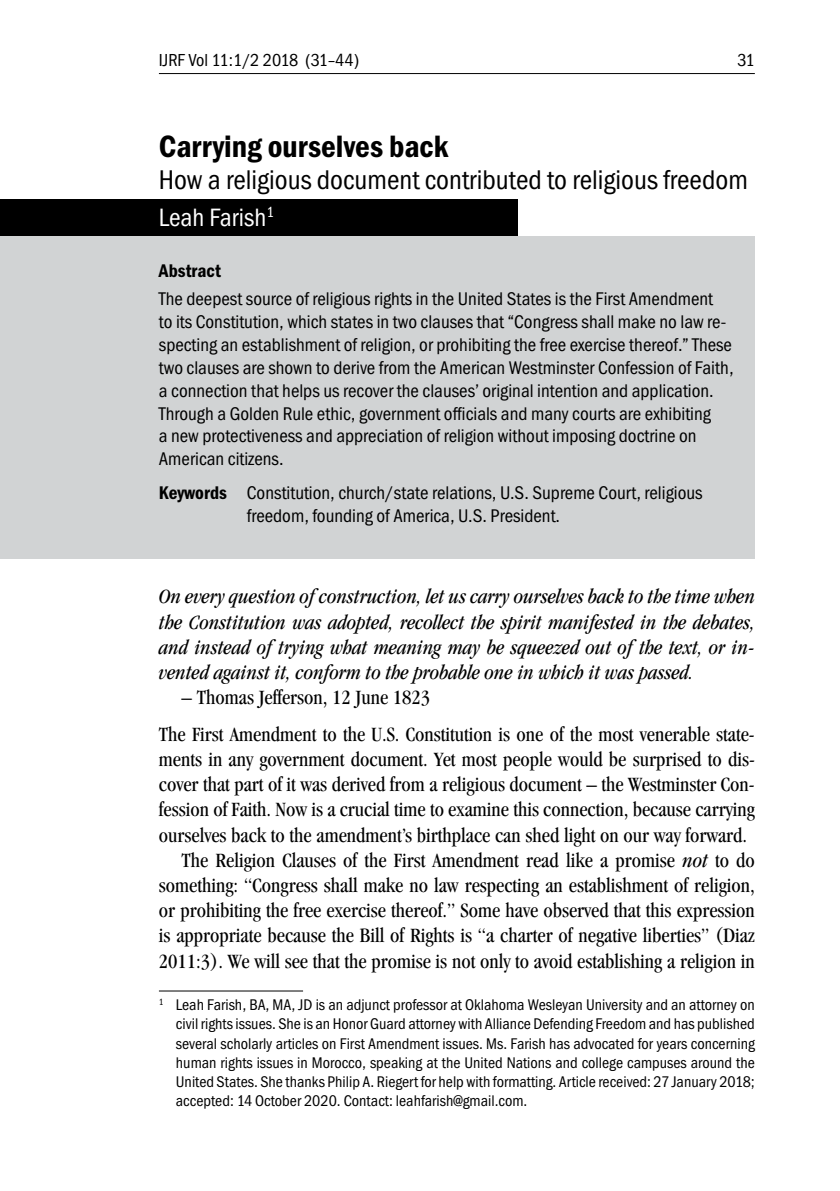
<style>
.page{position:relative;width:840px;height:1191px;background:#fff}
.page>*{position:absolute;margin:0;border:0;box-sizing:border-box;transform-origin:0 0}
.t1{font:600 condensed 32px "Franklin Gothic Itc T";color:#000}
.t2{font:condensed 28px "Franklin Gothic Itc T";color:#000}
.t3{font:condensed 26px "Franklin Gothic Itc T";color:#fff}
.t4{font:condensed 21px/36.6px "Garamond";color:#000}
.t5{font:italic condensed 21px/25.2px "Garamond";color:#000;text-align:justify}
.t6{font:condensed 19px/22.8px "Franklin Gothic Itc T";color:#000}
.t7{font:600 condensed 19px "Franklin Gothic Itc T";color:#000}
.t8{font:condensed 18px "Franklin Gothic Itc T";letter-spacing:-.015em;color:#000}
.t9{font:condensed 16px/19.2px "Franklin Gothic Itc T";color:#000;text-align:justify}
.s1{font-weight:600}
.s2{font-style:italic}
</style>
<div class="page">
<hr style="left:159px;top:73px;width:595px;height:1px;background:#000">
<div style="left:0;top:199px;width:516px;height:38px;background:#000"></div>
<div style="left:0;top:237px;width:754px;height:321px;background:#d1d3d4"></div>
<hr style="left:159px;top:990px;width:144px;height:1px;background:#000">
<p class="t8" style="left:159px;top:50px;width:202px">IJRF Vol 11:1/2 2018 (31–44)</p>
<p class="t8" style="left:737px;top:50px;width:19px">31</p>
<h1 class="t1" style="left:159px;top:128px;width:291px">Carrying ourselves back</h1>
<h2 class="t2" style="left:159px;top:164px;width:590px">How a religious document contributed to religious freedom</h2>
<p class="t3" style="left:159px;top:203px;width:117px">Leah Farish<sup>1</sup></p>
<p class="t7" style="left:159px;top:260px;width:63px">Abstract</p>
<p class="t6" style="left:159px;top:287px;width:575px">The deepest source of religious rights in the United States is the First Amendment<br>to its Constitution, which states in two clauses that “Congress shall make no law re&shy;specting an establishment of religion, or prohibiting the free exercise thereof.” These two clauses are shown to derive from the American Westminster Confession of Faith, a connection that helps us recover the clauses’ original intention and application.<br>Through a Golden Rule ethic, government officials and many courts are exhibiting<br>a new protectiveness and appreciation of religion without imposing doctrine on American citizens.</p>
<p class="t6" style="left:247px;top:481px;width:457px;text-indent:-88px"><span class="s1">Keywords</span> Constitution, church/state relations, U.S. Supreme Court, religious freedom, founding of America, U.S. President.</p>
<p class="t5" style="left:159px;top:584px;width:597px">On every question of construction, let us carry ourselves back to the time when the Constitution was adopted, recollect the spirit manifested in the debates, and instead of trying what meaning may be squeezed out of the text, or in&shy;vented against it, conform to the probable one in which it was passed.</p>
<p class="t4" style="left:159px;top:679px;width:597px;text-indent:23px">– Thomas Jefferson, 12 June 1823<br>The First Amendment to the U.S. Constitution is one of the most venerable state-</p>
<p class="t4" style="left:159px;top:741px;width:597px">ments in any government document. Yet most people would be surprised to dis-</p>
<p class="t4" style="left:159px;top:766px;width:597px">cover that part of it was derived from a religious document – the Westminster Con-</p>
<p class="t4" style="left:159px;top:791px;width:597px">fession of Faith. Now is a crucial time to examine this connection, because carrying</p>
<p class="t4" style="left:159px;top:816px;width:589px">ourselves back to the amendment’s birthplace can shed light on our way forward.</p>
<p class="t4" style="left:181px;top:841px;width:574px">The Religion Clauses of the First Amendment read like a promise <span class="s2">not</span> to do</p>
<p class="t4" style="left:159px;top:867px;width:597px">something: “Congress shall make no law respecting an establishment of religion,</p>
<p class="t4" style="left:159px;top:892px;width:597px">or prohibiting the free exercise thereof.” Some have observed that this expression</p>
<p class="t4" style="left:159px;top:917px;width:597px">is appropriate because the Bill of Rights is “a charter of negative liberties” (Diaz</p>
<p class="t4" style="left:159px;top:942px;width:597px">2011:3). We will see that the promise is not only to avoid establishing a religion in</p>
<p class="t9" style="left:176px;top:995px;width:580px;text-indent:-17px"><sup>1</sup> Leah Farish, BA, MA, JD is an adjunct professor at Oklahoma Wesleyan University and an attorney on civil rights issues. She is an Honor Guard attorney with Alliance Defending Freedom and has published several scholarly articles on First Amendment issues. Ms. Farish has advocated for years concerning human rights issues in Morocco, speaking at the United Nations and college campuses around the United States. She thanks Philip A. Riegert for help with formatting. Article received: 27 January 2018; accepted: 14 October 2020. Contact: leahfarish@gmail.com.</p>
</div>
